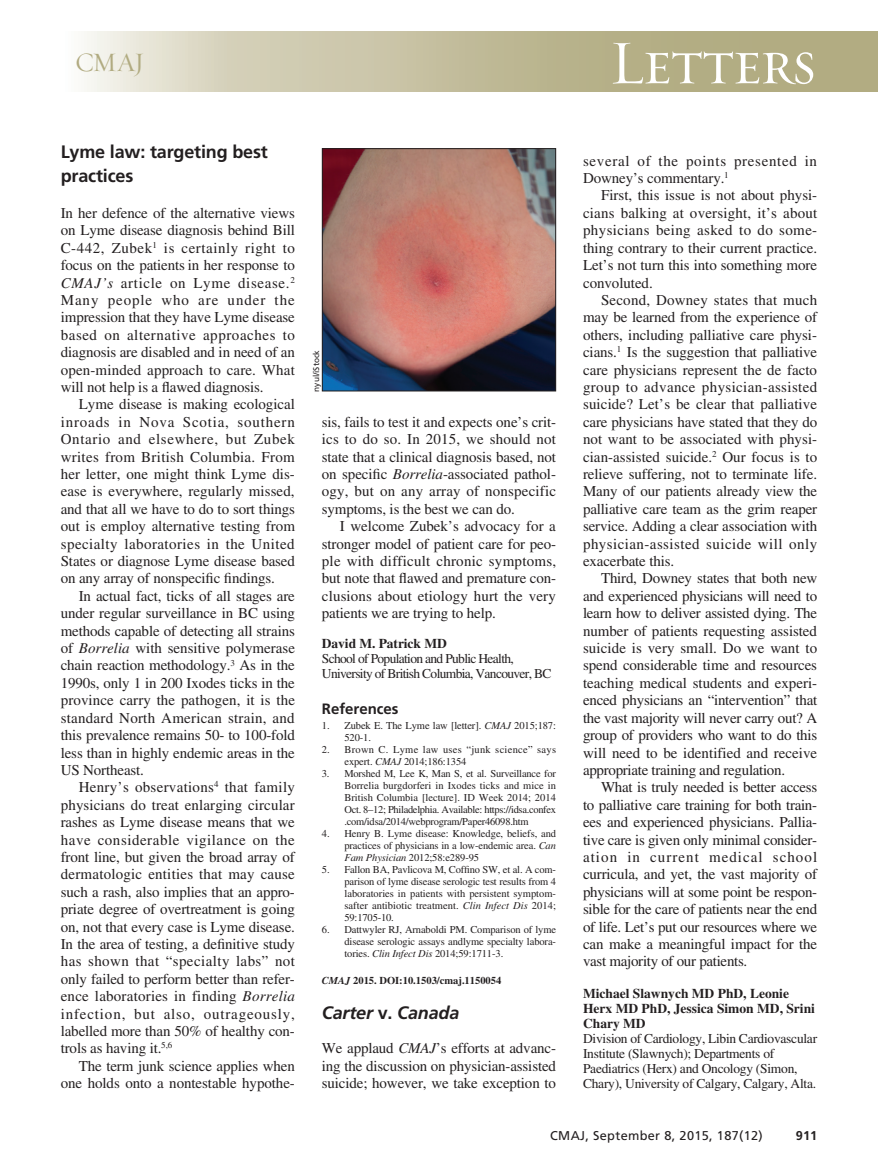
<style>
.page{position:relative;width:878px;height:1175px;background:#fff}
.page>*{position:absolute;margin:0;border:0;box-sizing:border-box;transform-origin:0 0}
.t1{font:63px "Requiem Display HTF Small Caps";letter-spacing:-.03em;color:#fff}
.t2{font:27px "Requiem Display HTF Roman";color:#b1ab81}
.t3{font:700 18px/24px "Frutiger LT Std";letter-spacing:-.01em;color:#231f20}
.t4{font:italic 700 18px "Frutiger LT Std";letter-spacing:-.01em;color:#231f20}
.PJ{font:15px/17.4px "Times LT Std";letter-spacing:-.01em;color:#231f20;text-align:justify}
.PJ-2{font:15px/17.4px "Times LT Std";letter-spacing:.045em;color:#231f20}
.Ref_head{font:700 15px "Frutiger LT Std";color:#231f20}
.Contrib_small{font:13.5px/15px "Times LT Std";letter-spacing:-.02em;color:#231f20}
.Contrib_small-2{font:13.5px/15px "Times LT Std";letter-spacing:-.05em;color:#231f20}
.t5{font:12.75px "Frutiger LT Std";letter-spacing:.025em;color:#231f20}
.t6{font:700 12.75px "Frutiger LT Std";color:#231f20}
.Ref{font:10.5px/12px "Times LT Std";letter-spacing:-.01em;color:#231f20;text-align:justify}
.Ref-2{font:10.5px/12px "Times LT Std";letter-spacing:.025em;color:#231f20}
.Article_id{font:700 10.5px "Times LT Std";color:#231f20}
.PC{font:8.25px "Frutiger LT Std";color:#231f20}
.s1{font-style:italic}
.s2{font-weight:700}
.s3{font-style:normal}
</style>
<div class="page">
<svg style="left:84px;top:32px;width:794px;height:60px;background:#c5c0a0"></svg>
<img style="left:324px;top:150px;width:230px;height:239px">
<div style="left:322px;top:148px;width:234px;height:243px;border:1px solid #231f20"></div>
<h2 class="t2" style="left:75px;top:46px;width:71px">CMAJ</h2>
<h1 class="t1" style="left:609px;top:26px;width:209px">Letters</h1>
<h1 class="t3" style="left:61px;top:140px;width:208px">Lyme law: targeting best practices</h1>
<p class="PJ" style="left:61px;top:204px;width:236px">In her defence of the alternative views on Lyme disease diagnosis behind Bill C-442, Zubek<sup>1</sup> is certainly right to focus on the patients in her response to <span class="s1">CMAJ’s</span> article on Lyme disease.<sup>2<br></sup>Many people who are under the impression that they have Lyme disease based on alternative approaches to diagnosis are disabled and in need of an open-minded approach to care. What will not help is a flawed diagnosis.</p>
<p class="PJ" style="left:61px;top:395px;width:236px;text-indent:18px">Lyme disease is making ecological inroads in Nova Scotia, southern Ontario and elsewhere, but Zubek writes from British Columbia. From her letter, one might think Lyme dis&shy;ease is everywhere, regularly missed, and that all we have to do to sort things out is employ alternative testing from specialty laboratories in the United States or diagnose Lyme disease based on any array of nonspecific findings.</p>
<p class="PJ" style="left:61px;top:587px;width:236px;text-indent:18px">In actual fact, ticks of all stages are under regular surveillance in BC using methods capable of detecting all strains of <span class="s1">Borrelia</span> with sensitive polymerase chain reaction methodology.<sup>3</sup> As in the 1990s, only 1 in 200 Ixodes ticks in the province carry the pathogen, it is the standard North American strain, and this prevalence remains 50- to 100-fold less than in highly endemic areas in the US Northeast.</p>
<p class="PJ" style="left:61px;top:778px;width:236px;text-indent:18px">Henry’s observations<sup>4</sup> that family physicians do treat enlarging circular rashes as Lyme disease means that we have considerable vigilance on the front line, but given the broad array of dermatologic entities that may cause such a rash, also implies that an appro&shy;priate degree of overtreatment is going on, not that every case is Lyme disease.<br>In the area of testing, a definitive study has shown that “specialty labs” not only failed to perform better than refer&shy;ence laboratories in finding <span class="s1">Borrelia </span>infection, but also, outrageously, labelled more than 50% of healthy con&shy;trols as having it.<sup>5,6</sup></p>
<p class="PJ" style="left:61px;top:1057px;width:236px;text-align:right">The term junk science applies when one holds onto a nontestable hypothe-</p>
<p class="PC" style="left:311px;top:392px;width:43px;rotate:-90deg">nyul/iStock</p>
<p class="PJ" style="left:322px;top:413px;width:236px">sis, fails to test it and expects one’s crit&shy;ics to do so. In 2015, we should not state that a clinical diagnosis based, not on specific <span class="s1">Borrelia</span>-associated pathol&shy;ogy, but on any array of nonspecific symptoms, is the best we can do.</p>
<p class="PJ" style="left:322px;top:517px;width:236px;text-indent:18px">I welcome Zubek’s advocacy for a stronger model of patient care for peo&shy;ple with difficult chronic symptoms, but note that flawed and premature con&shy;clusions about etiology hurt the very patients we are trying to help.</p>
<p class="Contrib_small-2" style="left:322px;top:636px;width:231px"><span class="s2">David M. Patrick MD<br></span>School of Population and Public Health,<br>University of British Columbia, Vancouver, BC</p>
<p class="Ref_head" style="left:322px;top:700px;width:78px">References</p>
<p class="Ref" style="left:344px;top:719px;width:213px;text-indent:-22px">1. Zubek E. The Lyme law [letter]. <span class="s1">CMAJ</span> 2015;187:<br>520-1.</p>
<p class="Ref-2" style="left:344px;top:743px;width:213px;text-indent:-22px">2. Brown C. Lyme law uses “junk science” says expert. <span class="s1">CMAJ</span> 2014;186:1354</p>
<p class="Ref" style="left:344px;top:767px;width:213px;text-indent:-22px">3. Morshed M, Lee K, Man S, et al. Surveillance for Borrelia burgdorferi in Ixodes ticks and mice in British Columbia [lecture]. ID Week 2014; 2014<br>Oct. 8–12; Philadelphia. Available: https://idsa.confex .com/idsa/2014/webprogram/Paper46098.htm</p>
<p class="Ref" style="left:344px;top:827px;width:213px;text-indent:-22px">4. Henry B. Lyme disease: Knowledge, beliefs, and practices of physicians in a low-endemic area. <span class="s1">Can Fam Physician</span> 2012;58:e289-95</p>
<p class="Ref" style="left:344px;top:863px;width:213px;text-indent:-22px">5. Fallon BA, Pavlicova M, Coffino SW, et al. A com&shy;parison of lyme disease serologic test results from 4 laboratories in patients with persistent symptom&shy;safter antibiotic treatment. <span class="s1">Clin Infect Dis</span> 2014; 59:1705-10.</p>
<p class="Ref" style="left:344px;top:923px;width:213px;text-indent:-22px">6. Dattwyler RJ, Arnaboldi PM. Comparison of lyme disease serologic assays andlyme specialty labora&shy;tories. <span class="s1">Clin Infect Dis</span> 2014;59:1711-3.</p>
<p class="Article_id" style="left:322px;top:974px;width:181px"><span class="s1">CMAJ</span> 2015. DOI:10.1503/cmaj.1150054</p>
<h1 class="t4" style="left:322px;top:1001px;width:139px">Carter <span class="s3">v.</span> Canada</h1>
<p class="PJ" style="left:322px;top:1039px;width:236px">We applaud <span class="s1">CMAJ</span>’s efforts at advanc&shy;ing the discussion on physician-assisted suicide; however, we take exception to</p>
<p class="PJ-2" style="left:583px;top:152px;width:235px">several of the points presented in<br>Downey’s commentary.<sup>1</sup></p>
<p class="PJ" style="left:583px;top:187px;width:236px;text-indent:18px">First, this issue is not about physi&shy;cians balking at oversight, it’s about physicians being asked to do some&shy;thing contrary to their current practice.<br>Let’s not turn this into something more convoluted.</p>
<p class="PJ" style="left:583px;top:291px;width:236px;text-indent:18px">Second, Downey states that much may be learned from the experience of others, including palliative care physi&shy;cians.<sup>1</sup> Is the suggestion that palliative care physicians represent the de facto group to advance physician-assisted suicide? Let’s be clear that palliative care physicians have stated that they do not want to be associated with physi&shy;cian-assisted suicide.<sup>2</sup> Our focus is to relieve suffering, not to terminate life.<br>Many of our patients already view the palliative care team as the grim reaper service. Adding a clear association with physician-assisted suicide will only exacerbate this.</p>
<p class="PJ" style="left:583px;top:569px;width:236px;text-indent:18px">Third, Downey states that both new and experienced physicians will need to learn how to deliver assisted dying. The number of patients requesting assisted suicide is very small. Do we want to spend considerable time and resources teaching medical students and experi&shy;enced physicians an “intervention” that the vast majority will never carry out? A group of providers who want to do this will need to be identified and receive appropriate training and regulation.</p>
<p class="PJ" style="left:583px;top:778px;width:236px;text-indent:18px">What is truly needed is better access to palliative care training for both train&shy;ees and experienced physicians. Pallia&shy;tive care is given only minimal consider&shy;ation in current medical school curricula, and yet, the vast majority of physicians will at some point be respon&shy;sible for the care of patients near the end of life. Let’s put our resources where we can make a meaningful impact for the vast majority of our patients.</p>
<p class="Contrib_small" style="left:583px;top:985px;width:235px"><span class="s2">Michael Slawnych MD PhD, Leonie Herx MD PhD, Jessica Simon MD, Srini Chary MD<br></span>Division of Cardiology, Libin Cardiovascular Institute (Slawnych); Departments of Paediatrics (Herx) and Oncology (Simon, Chary), University of Calgary, Calgary, Alta.</p>
<p class="t5" style="left:550px;top:1127px;width:214px">CMAJ, September 8, 2015, 187(12)</p>
<p class="t6" style="left:795px;top:1127px;width:23px">911</p>
</div>
